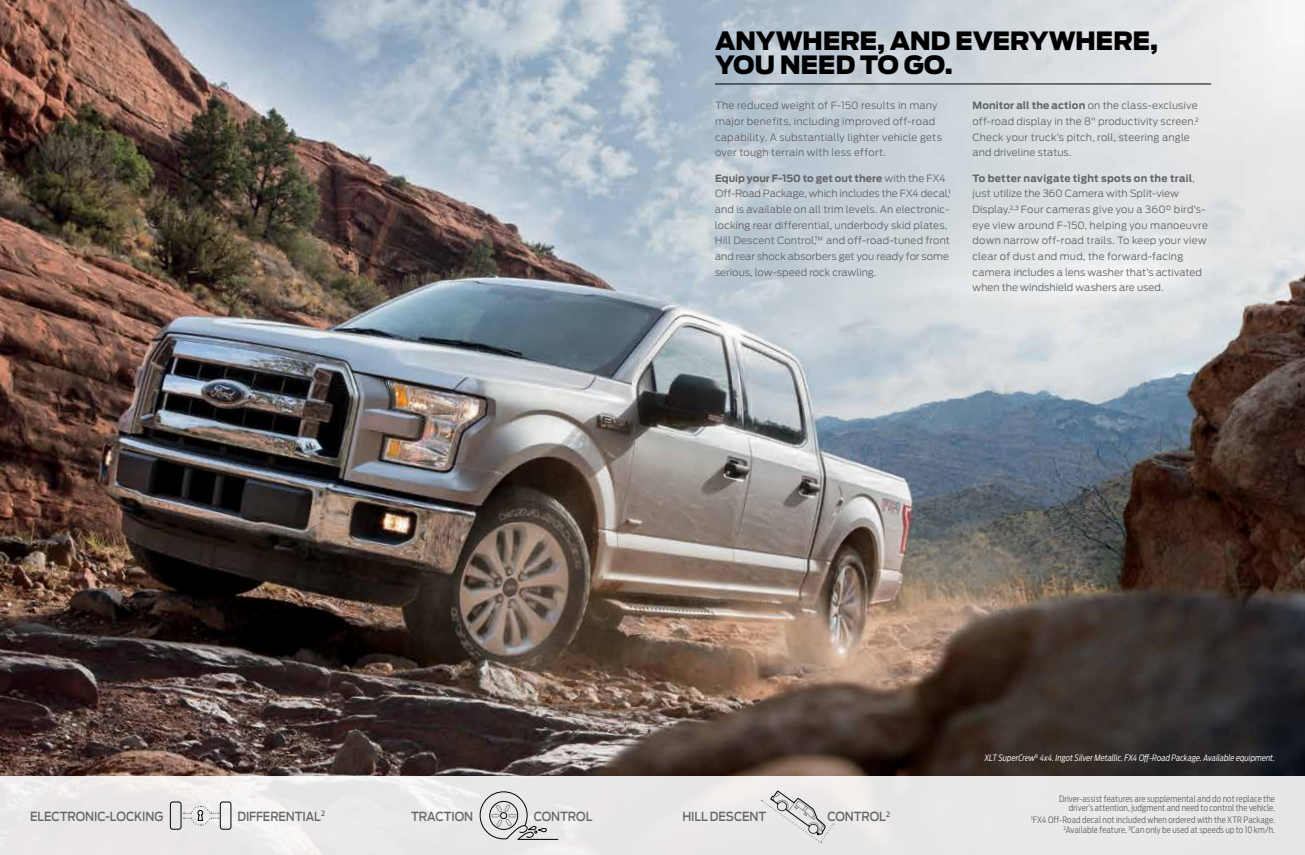
<style>
.page{position:relative;width:1305px;height:855px;background:#fff}
.page>*{position:absolute;margin:0;border:0;box-sizing:border-box;transform-origin:0 0}
.t1{font:900 25px/23.8px "Ford Antenna";letter-spacing:-.02em;color:#000}
.t2{font:500 12.5px "Ford Antenna";letter-spacing:-.01em;color:#636466;scale:.9 1}
.t3{font:300 10px/15.6px "Ford Antenna";letter-spacing:.015em;color:#636466}
.t4{font:300 8.75px/9.4px "Ford Antenna Cond";letter-spacing:.01em;color:#636466;text-align:right}
.t5{font:italic 300 8.75px "Ford Antenna Cond";color:#fff}
.t6{font:500 7.25px "Ford Antenna";color:#636466;scale:.9 1}
.s1{font-weight:700}
.s2{font-size:8.75px}
</style>
<div class="page">
<img style="left:0;top:0;width:1305px;height:776px">
<div style="left:0;top:776px;width:1305px;height:79px;background:#e9e8e8"></div>
<svg style="left:479px;top:791px;width:68px;height:49px"></svg>
<hr style="left:518px;top:839px;width:40px;height:1px;background:#000">
<svg style="left:761px;top:791px;width:73px;height:52px"></svg>
<svg style="left:170px;top:801px;width:62px;height:29px"></svg>
<hr style="left:715px;top:84px;width:496px;height:1px;background:#000">
<h1 class="t1" style="left:715px;top:27px;width:445px">ANYWHERE, AND EVERYWHERE,<br>YOU NEED TO GO.</h1>
<p class="t3" style="left:715px;top:97px;width:228px">The reduced weight of F-150 results in many major benefits, including improved off-road capability. A substantially lighter vehicle gets over tough terrain with less effort.</p>
<p class="t3" style="left:715px;top:169px;width:237px"><span class="s1">Equip your F-150 to get out there</span> with the FX4<br>Off-Road Package, which includes the FX4 decal,<sup>1 </sup>and is available on all trim levels. An electronic&shy;locking rear differential, underbody skid plates, Hill Descent Control,<span class="s2">™</span> and off-road-tuned front and rear shock absorbers get you ready for some serious, low-speed rock crawling.</p>
<p class="t3" style="left:973px;top:97px;width:228px"><span class="s1">Monitor all the action</span> on the class-exclusive off-road display in the 8" productivity screen.<sup>2<br></sup>Check your truck’s pitch, roll, steering angle and driveline status.</p>
<p class="t3" style="left:972px;top:169px;width:237px"><span class="s1">To better navigate tight spots on the trail</span>, just utilize the 360 Camera with Split-view Display.<sup>2,3</sup> Four cameras give you a 360° bird’s&shy;eye view around F-150, helping you manoeuvre down narrow off-road trails. To keep your view clear of dust and mud, the forward-facing camera includes a lens washer that’s activated when the windshield washers are used.</p>
<p class="t2" style="left:30px;top:805px;width:150px">ELECTRONIC-LOCKING</p>
<p class="t2" style="left:238px;top:805px;width:99px">DIFFERENTIAL<sup>2</sup></p>
<p class="t2" style="left:682px;top:805px;width:95px">HILL DESCENT</p>
<p class="t6" style="left:886px;top:808px;width:6px">2</p>
<p class="t2" style="left:411px;top:805px;width:71px">TRACTION</p>
<p class="t2" style="left:534px;top:805px;width:67px">CONTROL</p>
<p class="t2" style="left:828px;top:805px;width:67px">CONTROL</p>
<p class="t5" style="left:984px;top:751px;width:292px">XLT SuperCrew<sup>®</sup> 4x4. Ingot Silver Metallic. FX4 Off-Road Package. Available equipment.</p>
<p class="t4" style="left:1059px;top:793px;width:217px">Driver-assist features are supplemental and do not replace the driver’s attention, judgment and need to control the vehicle.</p>
<p class="t4" style="left:1031px;top:814px;width:245px"><sup>1</sup>FX4 Off-Road decal not included when ordered with the XTR Package.<br><sup>2</sup>Available feature. <sup>3</sup>Can only be used at speeds up to 10 km/h.</p>
</div>
